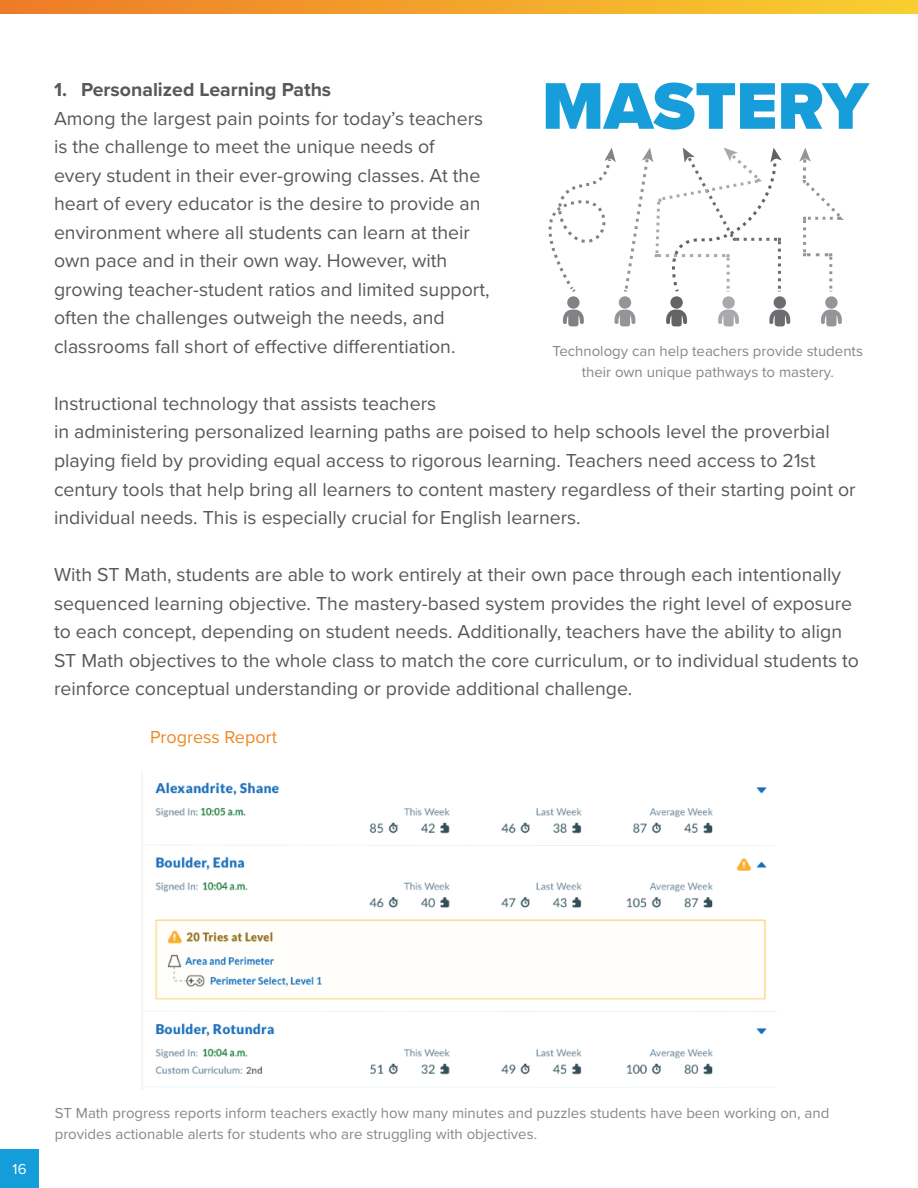
<style>
.page{position:relative;width:918px;height:1188px;background:#fff}
.page>*{position:absolute;margin:0;border:0;box-sizing:border-box;transform-origin:0 0}
.t1{font:19.5px/28.5px "Proxima Nova";color:#57585a}
.t2{font:700 19.5px "Proxima Nova";color:#57585a}
.t3{font:18px "Proxima Nova";color:#ec8922}
.t4{font:15px/21px "Proxima Nova";color:#888787}
.t5{font:15px "Proxima Nova";color:#fff}
</style>
<div class="page">
<div style="left:0;top:1149px;width:39px;height:39px;background:#149dd9"></div>
<svg style="left:0;top:0;width:918px;height:14px;background:#f2a42b"></svg>
<img style="left:141px;top:772px;width:635px;height:318px">
<svg style="left:546px;top:83px;width:229px;height:47px"></svg>
<svg style="left:781px;top:83px;width:89px;height:46px"></svg>
<svg style="left:799px;top:148px;width:45px;height:178px"></svg>
<svg style="left:548px;top:148px;width:242px;height:178px"></svg>
<p class="t2" style="left:54px;top:75px;width:279px">1. Personalized Learning Paths</p>
<p class="t1" style="left:54px;top:103px;width:437px">Among the largest pain points for today’s teachers is the challenge to meet the unique needs of<br>every student in their ever-growing classes. At the heart of every educator is the desire to provide an environment where all students can learn at their own pace and in their own way. However, with growing teacher-student ratios and limited support, often the challenges outweigh the needs, and classrooms fall short of effective differentiation.</p>
<p class="t4" style="left:553px;top:340px;width:312px;text-align:center">Technology can help teachers provide students their own unique pathways to mastery.</p>
<p class="t1" style="left:54px;top:388px;width:803px">Instructional technology that assists teachers<br>in administering personalized learning paths are poised to help schools level the proverbial playing field by providing equal access to rigorous learning. Teachers need access to 21st century tools that help bring all learners to content mastery regardless of their starting point or individual needs. This is especially crucial for English learners.</p>
<p class="t1" style="left:54px;top:559px;width:807px">With ST Math, students are able to work entirely at their own pace through each intentionally sequenced learning objective. The mastery-based system provides the right level of exposure to each concept, depending on student needs. Additionally, teachers have the ability to align ST Math objectives to the whole class to match the core curriculum, or to individual students to reinforce conceptual understanding or provide additional challenge.</p>
<p class="t3" style="left:150px;top:724px;width:128px">Progress Report</p>
<p class="t5" style="left:13px;top:1158px;width:15px">16</p>
<p class="t4" style="left:55px;top:1101px;width:776px">ST Math progress reports inform teachers exactly how many minutes and puzzles students have been working on, and provides actionable alerts for students who are struggling with objectives.</p>
</div>
